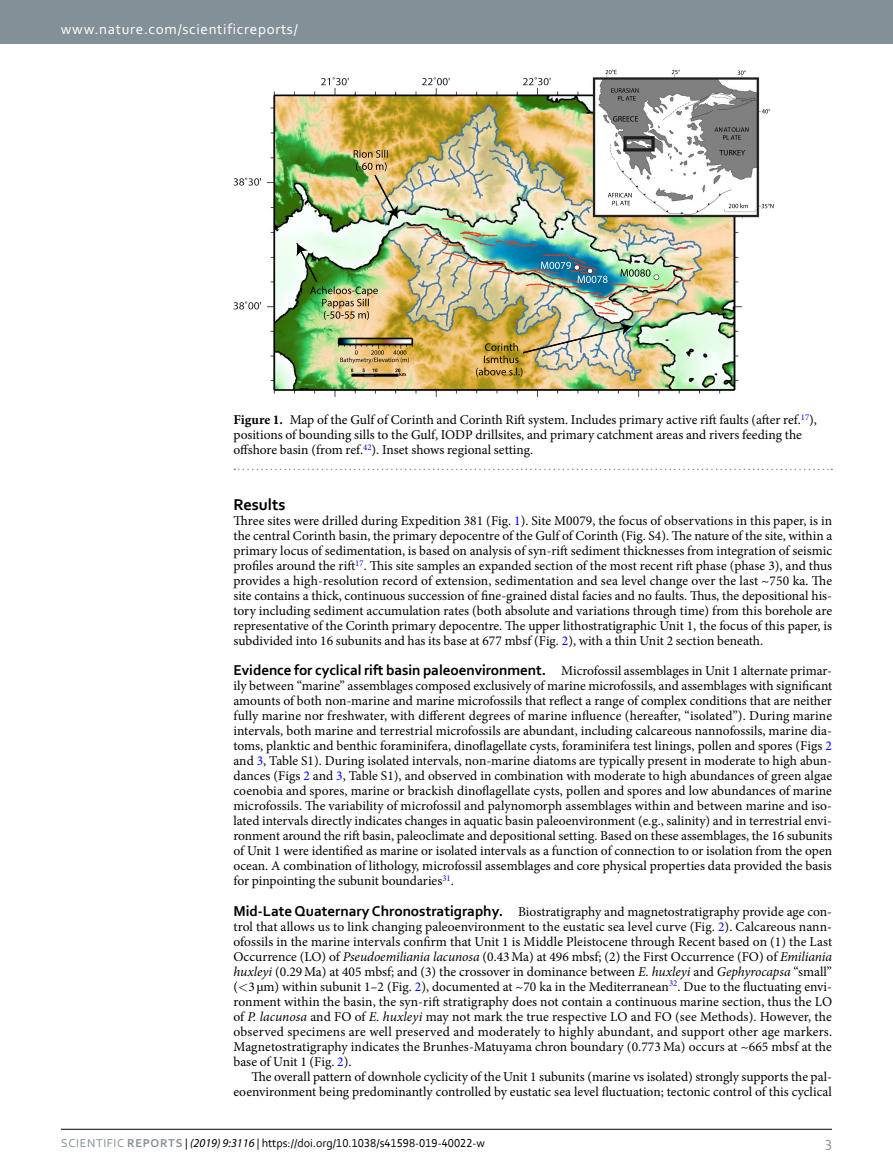
<style>
.page{position:relative;width:893px;height:1174px;background:#fff}
.page>*{position:absolute;margin:0;border:0;box-sizing:border-box;transform-origin:0 0}
.t1{font:16.5px "Corbel Bold 2";color:#000}
.t2{font:15px "Corbel Bold 2";color:#000}
.t3{font:15px "Corbel 2";letter-spacing:.045em;color:#fff}
.t4{font:15px "Corbel 2";color:#839097}
.t5{font:13.5px/15px "Minion Pro";color:#000;text-align:justify}
.t6{font:12px "Corbel";color:#000}
.s1{font-weight:700}
.s2{color:#00f}
.s3{font-family:"Minion Pro";font-size:13.5px}
.s4{font-family:"Corbel Bold 2";font-size:15px}
.s5{font-style:italic}
.s6{font-family:"STIX General"}
.s7{font-family:"Corbel 2";color:#839097}
.s8{font-family:"Corbel Bold 2";color:#839097}
.s9{font-family:"Corbel 2"}
.s10{font-family:"Myriad Pro";font-style:italic}
</style>
<div class="page">
<hr style="left:61px;top:1129px;width:771px;height:1px;background:#000">
<div style="left:0;top:0;width:893px;height:43px;background:#839097"></div>
<img style="left:268px;top:75px;width:493px;height:321px">
<svg style="left:321px;top:77px;width:28px;height:8px"></svg>
<svg style="left:422px;top:77px;width:28px;height:8px"></svg>
<svg style="left:523px;top:77px;width:28px;height:8px"></svg>
<svg style="left:233px;top:301px;width:28px;height:8px"></svg>
<svg style="left:233px;top:178px;width:28px;height:8px"></svg>
<svg style="left:577px;top:275px;width:31px;height:8px"></svg>
<img style="left:354px;top:150px;width:44px;height:68px">
<svg style="left:623px;top:136px;width:32px;height:15px"></svg>
<svg style="left:611px;top:88px;width:28px;height:13px"></svg>
<svg style="left:714px;top:127px;width:34px;height:13px"></svg>
<svg style="left:608px;top:193px;width:24px;height:12px"></svg>
<svg style="left:613px;top:116px;width:25px;height:6px"></svg>
<svg style="left:719px;top:150px;width:26px;height:5px"></svg>
<svg style="left:729px;top:203px;width:19px;height:5px"></svg>
<svg style="left:762px;top:109px;width:8px;height:4px"></svg>
<svg style="left:761px;top:204px;width:12px;height:4px"></svg>
<svg style="left:605px;top:70px;width:12px;height:4px"></svg>
<svg style="left:672px;top:70px;width:8px;height:4px"></svg>
<svg style="left:738px;top:70px;width:8px;height:5px"></svg>
<img style="left:476px;top:322px;width:157px;height:54px">
<svg style="left:541px;top:262px;width:30px;height:7px"></svg>
<svg style="left:620px;top:269px;width:30px;height:8px"></svg>
<img style="left:296px;top:243px;width:82px;height:77px">
<svg style="left:340px;top:350px;width:69px;height:27px;background:#c0a86e"></svg>
<svg style="left:234px;top:468px;width:598px;height:2px"></svg>
<p class="t3" style="left:61px;top:19px;width:238px">www.nature.com/scientificreports/</p>
<p class="t5" style="left:233px;top:412px;width:585px;text-align:left"><span class="s1">Figure 1.</span> Map of the Gulf of Corinth and Corinth Rift system. Includes primary active rift faults (after ref.<sup>17</sup>), positions of bounding sills to the Gulf, IODP drillsites, and primary catchment areas and rivers feeding the offshore basin (from ref.<sup>42</sup>). Inset shows regional setting.</p>
<p class="t1" style="left:233px;top:494px;width:53px">Results</p>
<p class="t5" style="left:233px;top:513px;width:600px">Three sites were drilled during Expedition 381 (Fig. <span class="s2">1</span>). Site M0079, the focus of observations in this paper, is in the central Corinth basin, the primary depocentre of the Gulf of Corinth (Fig. S4). The nature of the site, within a primary locus of sedimentation, is based on analysis of syn-rift sediment thicknesses from integration of seismic profiles around the rift<sup>17</sup>. This site samples an expanded section of the most recent rift phase (phase 3), and thus provides a high-resolution record of extension, sedimentation and sea level change over the last ~750 ka. The site contains a thick, continuous succession of fine-grained distal facies and no faults. Thus, the depositional his&shy;tory including sediment accumulation rates (both absolute and variations through time) from this borehole are representative of the Corinth primary depocentre. The upper lithostratigraphic Unit 1, the focus of this paper, is subdivided into 16 subunits and has its base at 677 mbsf (Fig. <span class="s2">2</span>), with a thin Unit 2 section beneath.</p>
<p class="t2" style="left:233px;top:661px;width:600px">Evidence for cyclical rift basin paleoenvironment. <span class="s3">Microfossil assemblages in Unit 1 alternate primar-</span></p>
<p class="t5" style="left:233px;top:678px;width:600px">ily between “marine” assemblages composed exclusively of marine microfossils, and assemblages with significant amounts of both non-marine and marine microfossils that reflect a range of complex conditions that are neither fully marine nor freshwater, with different degrees of marine influence (hereafter, “isolated”). During marine intervals, both marine and terrestrial microfossils are abundant, including calcareous nannofossils, marine dia&shy;toms, planktic and benthic foraminifera, dinoflagellate cysts, foraminifera test linings, pollen and spores (Figs <span class="s2">2 </span>and <span class="s2">3</span>, Table S1). During isolated intervals, non-marine diatoms are typically present in moderate to high abun&shy;dances (Figs <span class="s2">2</span> and <span class="s2">3</span>, Table S1), and observed in combination with moderate to high abundances of green algae coenobia and spores, marine or brackish dinoflagellate cysts, pollen and spores and low abundances of marine microfossils. The variability of microfossil and palynomorph assemblages within and between marine and iso&shy;lated intervals directly indicates changes in aquatic basin paleoenvironment (e.g., salinity) and in terrestrial envi&shy;ronment around the rift basin, paleoclimate and depositional setting. Based on these assemblages, the 16 subunits of Unit 1 were identified as marine or isolated intervals as a function of connection to or isolation from the open ocean. A combination of lithology, microfossil assemblages and core physical properties data provided the basis for pinpointing the subunit boundaries<sup>31</sup>.</p>
<p class="t5" style="left:233px;top:903px;width:600px"><span class="s4">Mid-Late Quaternary Chronostratigraphy.</span> Biostratigraphy and magnetostratigraphy provide age con&shy;trol that allows us to link changing paleoenvironment to the eustatic sea level curve (Fig. <span class="s2">2</span>). Calcareous nann&shy;ofossils in the marine intervals confirm that Unit 1 is Middle Pleistocene through Recent based on (1) the Last Occurrence (LO) of <span class="s5">Pseudoemiliania lacunosa</span> (0.43Ma) at 496 mbsf; (2) the First Occurrence (FO) of <span class="s5">Emiliania huxleyi</span> (0.29Ma) at 405 mbsf; and (3) the crossover in dominance between <span class="s5">E. huxleyi</span> and <span class="s5">Gephyrocapsa</span> “small” ( 3 <span class="s6">µ</span>m) within subunit 1–2 (Fig. <span class="s2">2</span>), documented at ~70 ka in the Mediterranean<sup>32</sup>. Due to the fluctuating envi&shy;ronment within the basin, the syn-rift stratigraphy does not contain a continuous marine section, thus the LO of <span class="s5">P. lacunosa</span> and FO of <span class="s5">E. huxleyi</span> may not mark the true respective LO and FO (see Methods). However, the observed specimens are well preserved and moderately to highly abundant, and support other age markers.<br>Magnetostratigraphy indicates the Brunhes-Matuyama chron boundary (0.773Ma) occurs at ~665 mbsf at the base of Unit 1 (Fig. <span class="s2">2</span>).</p>
<p class="t5" style="left:233px;top:1068px;width:600px;text-align:right">The overall pattern of downhole cyclicity of the Unit 1 subunits (marine vs isolated) strongly supports the pal&shy;eoenvironment being predominantly controlled by eustatic sea level fluctuation; tectonic control of this cyclical</p>
<p class="t6" style="left:61px;top:1135px;width:425px"><span class="s7">Scientific</span> <span class="s8">Reports</span> <span class="s9">|</span> <span class="s10">(2019) 9:3116</span> <span class="s9">|</span> https://doi.org/10.1038/s41598-019-40022-w</p>
<p class="t4" style="left:825px;top:1132px;width:8px">3</p>
</div>
